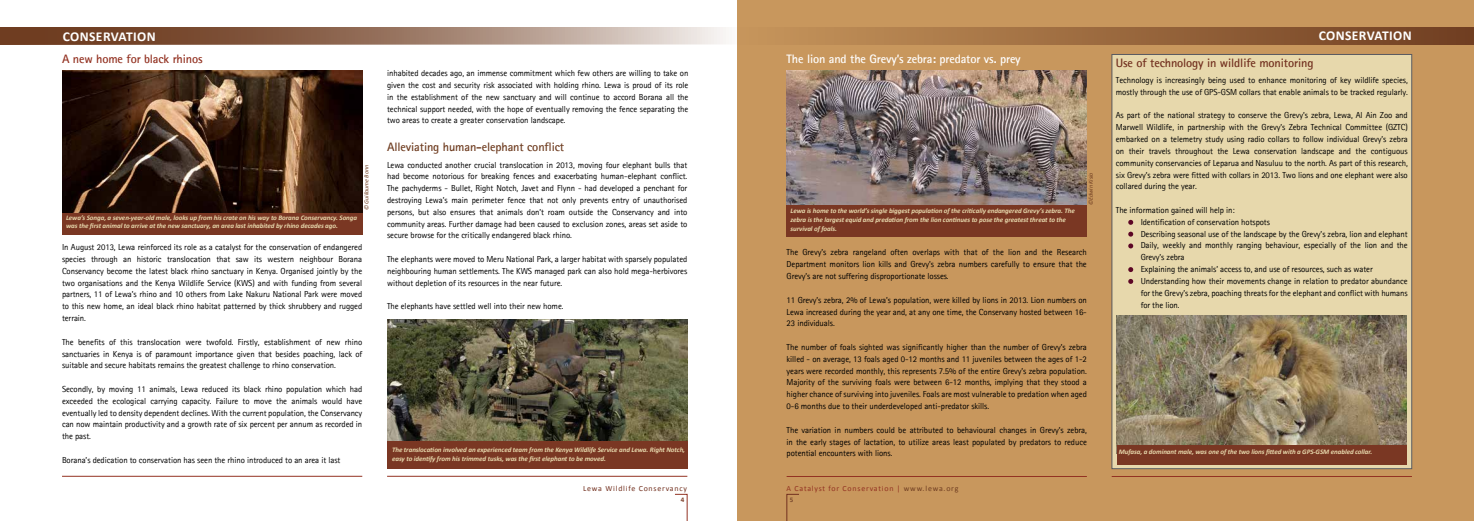
<style>
.page{position:relative;width:1474px;height:521px;background:#fff}
.page>*{position:absolute;margin:0;border:0;box-sizing:border-box;transform-origin:0 0}
.t1{font:700 13.56px "Calibri";letter-spacing:.03em;color:#fff}
.t2{font:700 12.25px "Rotis Sans Serif";letter-spacing:-.01em;color:#fff}
.t3{font:700 12.25px "Rotis Sans Serif";letter-spacing:-.01em;color:#72301f}
.t4{font:700 12.25px "Rotis Sans Serif";letter-spacing:-.01em;color:#6f3d21}
.t5{font:700 12.25px "Rotis Sans Serif";letter-spacing:-.01em;color:#933222}
.t6{font:8.75px/11.8px "Rotis Sans Serif";letter-spacing:-.01em;color:#000;text-align:justify}
.t7{font:7.88px "Calibri";letter-spacing:.1em;color:#933222}
.t8{font:7.88px "Calibri";letter-spacing:.1em;color:#72301f}
.t9{font:italic 700 7px/8.8px "Calibri";letter-spacing:-.01em;color:#e7d8ac}
.t10{font:700 7px "Calibri";color:#7c3f2a}
.t11{font:700 7px "Calibri";color:#7a4a2f}
.t12{font:italic 6.12px "Calibri";letter-spacing:-.01em;color:#6f3d21}
.s1{color:#6f3d21}
</style>
<div class="page">
<svg style="left:0;top:44px;width:708px;height:1px"></svg>
<svg style="left:675px;top:494px;width:12px;height:27px"></svg>
<hr style="left:62px;top:476px;width:300px;height:1px;background:#933222">
<hr style="left:387px;top:476px;width:300px;height:1px;background:#933222">
<div style="left:737px;top:0;width:736px;height:521px;background:#c8975d"></div>
<div style="left:737px;top:27px;width:736px;height:18px;background:linear-gradient(to right,#c7965c,#703e21)"></div>
<div style="left:1111px;top:54px;width:300px;height:415px;background:#e7d8ac"></div>
<svg style="left:1128px;top:220px;width:5px;height:5px"></svg>
<svg style="left:1128px;top:232px;width:5px;height:5px"></svg>
<svg style="left:1128px;top:243px;width:5px;height:5px"></svg>
<svg style="left:1128px;top:267px;width:5px;height:5px"></svg>
<svg style="left:1128px;top:279px;width:5px;height:5px"></svg>
<div style="left:1111px;top:54px;width:300px;height:415px;border:1px solid #595a60"></div>
<img style="left:786px;top:71px;width:300px;height:134px">
<svg style="left:786px;top:494px;width:13px;height:27px"></svg>
<hr style="left:786px;top:476px;width:300px;height:1px;background:#933222">
<hr style="left:1111px;top:476px;width:300px;height:1px;background:#933222">
<img style="left:1116px;top:315px;width:290px;height:130px">
<div style="left:786px;top:205px;width:300px;height:31px;background:#7a3723"></div>
<img style="left:62px;top:71px;width:300px;height:142px">
<div style="left:62px;top:213px;width:300px;height:21px;background:#7a3723"></div>
<svg style="left:0;top:27px;width:726px;height:17px"></svg>
<img style="left:387px;top:319px;width:300px;height:122px">
<div style="left:387px;top:441px;width:300px;height:28px;background:#7a3723"></div>
<div style="left:1116px;top:445px;width:290px;height:20px;background:#7a3723"></div>
<h1 class="t1" style="left:63px;top:27px;width:94px">CONSERVATION</h1>
<h2 class="t5" style="left:62px;top:51px;width:142px">A new home for black rhinos</h2>
<p class="t12" style="left:362px;top:210px;width:47px;rotate:-90deg">© Guillaume Bonn</p>
<p class="t9" style="left:66px;top:213px;width:293px">Lewa’s Songa, a seven-year-old male, looks up from his crate on his way to Borana Conservancy. Songa was the first animal to arrive at the new sanctuary, an area last inhabited by rhino decades ago.</p>
<p class="t6" style="left:62px;top:241px;width:302px">In August 2013, Lewa reinforced its role as a catalyst for the conservation of endangered species through an historic translocation that saw its western neighbour Borana Conservancy become the latest black rhino sanctuary in Kenya. Organised jointly by the two organisations and the Kenya Wildlife Service (KWS) and with funding from several partners, 11 of Lewa’s rhino and 10 others from Lake Nakuru National Park were moved to this new home, an ideal black rhino habitat patterned by thick shrubbery and rugged terrain.</p>
<p class="t6" style="left:62px;top:336px;width:302px">The benefits of this translocation were twofold. Firstly, establishment of new rhino sanctuaries in Kenya is of paramount importance given that besides poaching, lack of suitable and secure habitats remains the greatest challenge to rhino conservation.</p>
<p class="t6" style="left:62px;top:383px;width:302px">Secondly, by moving 11 animals, Lewa reduced its black rhino population which had exceeded the ecological carrying capacity. Failure to move the animals would have eventually led to density dependent declines. With the current population, the Conservancy can now maintain productivity and a growth rate of six percent per annum as recorded in the past.</p>
<p class="t6" style="left:62px;top:454px;width:280px">Borana’s dedication to conservation has seen the rhino introduced to an area it last</p>
<p class="t6" style="left:387px;top:67px;width:303px">inhabited decades ago, an immense commitment which few others are willing to take on given the cost and security risk associated with holding rhino. Lewa is proud of its role in the establishment of the new sanctuary and will continue to accord Borana all the technical support needed, with the hope of eventually removing the fence separating the two areas to create a greater conservation landscape.</p>
<h2 class="t4" style="left:387px;top:139px;width:178px">Alleviating human-elephant conflict</h2>
<p class="t6" style="left:387px;top:159px;width:302px">Lewa conducted another crucial translocation in 2013, moving four elephant bulls that had become notorious for breaking fences and exacerbating human-elephant conflict.<br>The pachyderms - Bullet, Right Notch, Javet and Flynn - had developed a penchant for destroying Lewa’s main perimeter fence that not only prevents entry of unauthorised persons, but also ensures that animals don’t roam outside the Conservancy and into community areas. Further damage had been caused to exclusion zones, areas set aside to secure browse for the critically endangered black rhino.</p>
<p class="t6" style="left:387px;top:253px;width:302px">The elephants were moved to Meru National Park, a larger habitat with sparsely populated neighbouring human settlements. The KWS managed park can also hold mega-herbivores without depletion of its resources in the near future.</p>
<p class="t6" style="left:387px;top:300px;width:178px">The elephants have settled well into their new home.</p>
<p class="t9" style="left:392px;top:445px;width:294px">The translocation involved an experienced team from the Kenya Wildlife Service and Lewa. Right Notch, easy to identify from his trimmed tusks, was the first elephant to be moved.</p>
<p class="t8" style="left:583px;top:483px;width:105px">Lewa Wildlife Conservancy</p>
<p class="t10" style="left:680px;top:494px;width:5px">4</p>
<h2 class="t2" style="left:786px;top:51px;width:236px">The lion and the Grevy’s zebra: predator vs. prey</h2>
<p class="t9" style="left:790px;top:206px;width:286px">Lewa is home to the world’s single biggest population of the critically endangered Grevy’s zebra. The zebra is the largest equid and predation from the lion continues to pose the greatest threat to the survival of foals.</p>
<p class="t12" style="left:1086px;top:205px;width:34px;rotate:-90deg">©Edwin Kisio</p>
<p class="t6" style="left:786px;top:246px;width:302px">The Grevy’s zebra rangeland often overlaps with that of the lion and the Research Department monitors lion kills and Grevy’s zebra numbers carefully to ensure that the Grevy’s are not suffering disproportionate losses.</p>
<p class="t6" style="left:786px;top:294px;width:302px">11 Grevy’s zebra, 2% of Lewa’s population, were killed by lions in 2013. Lion numbers on Lewa increased during the year and, at any one time, the Conservany hosted between 16- 23 individuals.</p>
<p class="t6" style="left:786px;top:341px;width:302px">The number of foals sighted was significantly higher than the number of Grevy’s zebra killed - on average, 13 foals aged 0-12 months and 11 juveniles between the ages of 1-2 years were recorded monthly, this represents 7.5% of the entire Grevy’s zebra population.<br>Majority of the surviving foals were between 6-12 months, implying that they stood a higher chance of surviving into juveniles. Foals are most vulnerable to predation when aged 0-6 months due to their underdeveloped anti-predator skills.</p>
<p class="t6" style="left:786px;top:424px;width:302px">The variation in numbers could be attributed to behavioural changes in Grevy’s zebra, in the early stages of lactation, to utilize areas least populated by predators to reduce potential encounters with lions.</p>
<p class="t7" style="left:786px;top:483px;width:173px">A Catalyst for Conservation | <span class="s1">www.lewa.org</span></p>
<p class="t11" style="left:790px;top:494px;width:5px">5</p>
<h1 class="t1" style="left:1318px;top:26px;width:94px">CONSERVATION</h1>
<h2 class="t3" style="left:1115px;top:56px;width:199px">Use of technology in wildlife monitoring</h2>
<p class="t6" style="left:1115px;top:74px;width:293px">Technology is increasingly being used to enhance monitoring of key wildlife species, mostly through the use of GPS-GSM collars that enable animals to be tracked regularly.</p>
<p class="t6" style="left:1115px;top:110px;width:293px">As part of the national strategy to conserve the Grevy’s zebra, Lewa, Al Ain Zoo and Marwell Wildlife, in partnership with the Grevy’s Zebra Technical Committee (GZTC) embarked on a telemetry study using radio collars to follow individual Grevy’s zebra on their travels throughout the Lewa conservation landscape and the contiguous community conservancies of Leparua and Nasuluu to the north. As part of this research, six Grevy’s zebra were fitted with collars in 2013. Two lions and one elephant were also collared during the year.</p>
<p class="t6" style="left:1140px;top:204px;width:269px;text-align:left;text-indent:-25px">The information gained will help in:<br>Identification of conservation hotspots<br>Describing seasonal use of the landscape by the Grevy’s zebra, lion and elephant Daily, weekly and monthly ranging behaviour, especially of the lion and the Grevy’s zebra<br>Explaining the animals’ access to, and use of resources, such as water Understanding how their movements change in relation to predator abundance for the Grevy’s zebra, poaching threats for the elephant and conflict with humans for the lion.</p>
<p class="t9" style="left:1118px;top:447px;width:255px">Mufasa, a dominant male, was one of the two lions fitted with a GPS-GSM enabled collar.</p>
</div>
